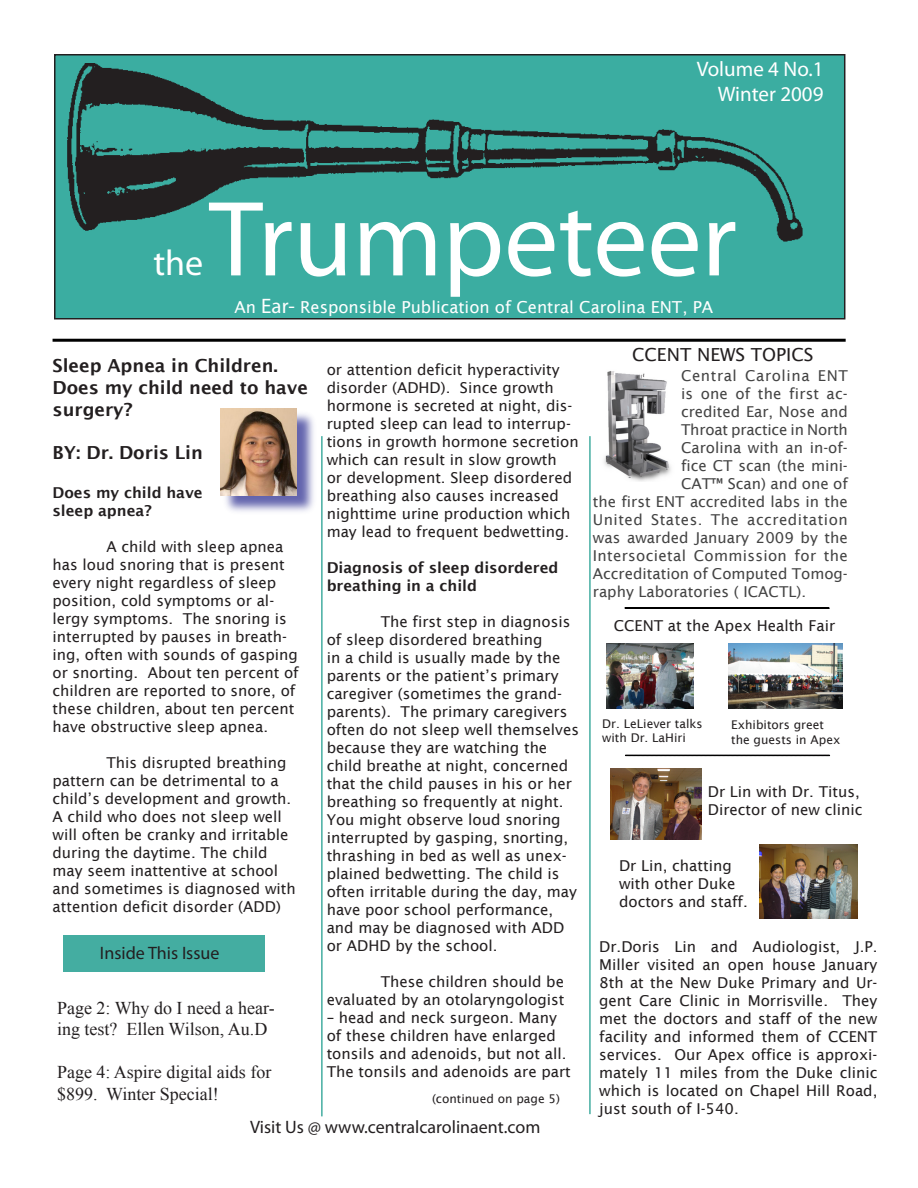
<style>
.page{position:relative;width:918px;height:1188px;background:#fff}
.page>*{position:absolute;margin:0;border:0;box-sizing:border-box;transform-origin:0 0}
.t1{font:108px "Myriad Pro";color:#fff}
.t2{font:36px "Myriad Pro";color:#fff}
.t3{font:21px "Myriad Pro";color:#fff}
.t4{font:18px/21.6px "Times New Roman";color:#231f20}
.t5{font:600 18px/21.6px "Lucida Sans";color:#231f20}
.Body_Text{font:18px "Myriad Pro";color:#231f20}
.t6{font:18px "Lucida Sans";color:#231f20}
.t7{font:16.5px "Lucida Sans";color:#fff}
.t8{font:15px/18px "Lucida Sans";color:#231f20}
.t9{font:15px "Lucida Sans";color:#444}
.t10{font:600 15px/18px "Lucida Sans";color:#231f20}
.t11{font:15px "Lucida Sans";letter-spacing:.035em;color:#444}
.t12{font:15px "Lucida Sans";letter-spacing:.02em;color:#444}
.t13{font:15px "Lucida Sans";letter-spacing:.04em;color:#444}
.t14{font:12px/14.4px "Lucida Sans";color:#231f20}
.s1{font-family:"Myriad Pro";font-size:21px}
</style>
<div class="page">
<div style="left:64px;top:935px;width:201px;height:37px;background:#44ada1"></div>
<div style="left:55px;top:55px;width:790px;height:264px;background:#3bada1"></div>
<div style="left:54px;top:54px;width:791px;height:266px;border:2px solid #231f20"></div>
<hr style="left:321px;top:436px;width:2px;height:680px;background:#44ada1">
<img style="left:68px;top:63px;width:735px;height:178px">
<hr style="left:589px;top:436px;width:2px;height:678px;background:#44ada1">
<hr style="left:53px;top:339px;width:793px;height:3px;background:#000">
<img style="left:604px;top:371px;width:67px;height:111px">
<img style="left:610px;top:769px;width:91px;height:71px">
<img style="left:759px;top:845px;width:99px;height:74px">
<svg style="left:624px;top:607px;width:206px;height:2px"></svg>
<img style="left:606px;top:643px;width:87px;height:66px">
<svg style="left:625px;top:755px;width:205px;height:1px"></svg>
<img style="left:728px;top:643px;width:115px;height:65px">
<div style="left:222px;top:410px;width:95px;height:105px;background:#2e3092;opacity:.75"></div>
<img style="left:221px;top:409px;width:76px;height:86px">
<p class="t3" style="left:697px;top:56px;width:128px">Volume 4 No.1</p>
<p class="t3" style="left:718px;top:81px;width:107px">Winter 2009</p>
<p class="t1" style="left:209px;top:173px;width:529px">Trumpeteer</p>
<p class="t2" style="left:153px;top:241px;width:51px">the</p>
<p class="t7" style="left:234px;top:297px;width:480px">An <span class="s1">Ear-</span> Responsible Publication of Central Carolina ENT, PA</p>
<p class="t5" style="left:52px;top:355px;width:257px">Sleep Apnea in Children.<br>Does my child need to have surgery?</p>
<p class="t5" style="left:52px;top:441px;width:152px">BY: Dr. Doris Lin</p>
<p class="t10" style="left:52px;top:484px;width:152px">Does my child have sleep apnea?</p>
<p class="t8" style="left:52px;top:538px;width:248px;text-indent:54px">A child with sleep apnea has loud snoring that is present every night regardless of sleep position, cold symptoms or al&shy;lergy symptoms. The snoring is interrupted by pauses in breath&shy;ing, often with sounds of gasping or snorting. About ten percent of children are reported to snore, of these children, about ten percent have obstructive sleep apnea.</p>
<p class="t8" style="left:52px;top:754px;width:245px;text-indent:54px">This disrupted breathing pattern can be detrimental to a child’s development and growth.<br>A child who does not sleep well will often be cranky and irritable during the daytime. The child may seem inattentive at school and sometimes is diagnosed with attention deficit disorder (ADD)</p>
<p class="Body_Text" style="left:100px;top:941px;width:121px">Inside This Issue</p>
<p class="t4" style="left:57px;top:997px;width:219px">Page 2: Why do I need a hear&shy;ing test? Ellen Wilson, Au.D</p>
<p class="t4" style="left:57px;top:1061px;width:216px">Page 4: Aspire digital aids for $899. Winter Special!</p>
<p class="t8" style="left:327px;top:360px;width:254px">or attention deficit hyperactivity disorder (ADHD). Since growth hormone is secreted at night, dis&shy;rupted sleep can lead to interrup&shy;tions in growth hormone secretion which can result in slow growth<br>or development. Sleep disordered breathing also causes increased nighttime urine production which may lead to frequent bedwetting.</p>
<p class="t10" style="left:327px;top:558px;width:233px">Diagnosis of sleep disordered breathing in a child</p>
<p class="t8" style="left:327px;top:612px;width:254px;text-indent:54px">The first step in diagnosis of sleep disordered breathing<br>in a child is usually made by the parents or the patient’s primary caregiver (sometimes the grand&shy;parents). The primary caregivers often do not sleep well themselves because they are watching the child breathe at night, concerned that the child pauses in his or her breathing so frequently at night.<br>You might observe loud snoring interrupted by gasping, snorting, thrashing in bed as well as unex&shy;plained bedwetting. The child is often irritable during the day, may have poor school performance, and may be diagnosed with ADD or ADHD by the school.</p>
<p class="t8" style="left:327px;top:972px;width:239px;text-align:right">These children should be evaluated by an otolaryngologist</p>
<p class="t8" style="left:327px;top:1008px;width:246px">– head and neck surgeon. Many of these children have enlarged tonsils and adenoids, but not all.<br>The tonsils and adenoids are part</p>
<p class="t14" style="left:432px;top:1091px;width:129px">(continued on page 5)</p>
<p class="Body_Text" style="left:250px;top:1116px;width:292px">Visit Us @ www.centralcarolinaent.com</p>
<p class="t6" style="left:632px;top:344px;width:183px">CCENT NEWS TOPICS</p>
<p class="t13" style="left:681px;top:367px;width:168px">Central Carolina ENT</p>
<p class="t9" style="left:681px;top:385px;width:168px">is one of the first ac-</p>
<p class="t9" style="left:681px;top:403px;width:168px">credited Ear, Nose and</p>
<p class="t9" style="left:681px;top:421px;width:168px">Throat practice in North</p>
<p class="t9" style="left:681px;top:439px;width:168px">Carolina with an in-of-</p>
<p class="t9" style="left:681px;top:457px;width:168px">fice CT scan (the mini-</p>
<p class="t9" style="left:681px;top:475px;width:168px">CAT™ Scan) and one of</p>
<p class="t9" style="left:593px;top:493px;width:256px">the first ENT accredited labs in the</p>
<p class="t11" style="left:593px;top:511px;width:256px">United States. The accreditation</p>
<p class="t9" style="left:593px;top:529px;width:257px">was awarded January 2009 by the</p>
<p class="t12" style="left:593px;top:547px;width:257px">Intersocietal Commission for the</p>
<p class="t9" style="left:593px;top:565px;width:256px">Accreditation of Computed Tomog-</p>
<p class="t9" style="left:593px;top:583px;width:215px">raphy Laboratories ( ICACTL).</p>
<p class="t8" style="left:614px;top:617px;width:223px">CCENT at the Apex Health Fair</p>
<p class="t14" style="left:602px;top:716px;width:102px">Dr. LeLiever talks</p>
<p class="t14" style="left:602px;top:731px;width:85px">with Dr. LaHiri</p>
<p class="t14" style="left:731px;top:718px;width:111px">Exhibitors greet the guests in Apex</p>
<p class="t8" style="left:708px;top:782px;width:156px">Dr Lin with Dr. Titus,<br>Director of new clinic</p>
<p class="t8" style="left:619px;top:857px;width:130px">Dr Lin, chatting with other Duke doctors and staff.</p>
<p class="t8" style="left:599px;top:938px;width:280px;text-align:justify">Dr.Doris Lin and Audiologist, J.P.<br>Miller visited an open house January 8th at the New Duke Primary and Ur&shy;gent Care Clinic in Morrisville. They met the doctors and staff of the new facility and informed them of CCENT services. Our Apex office is approxi&shy;mately 11 miles from the Duke clinic which is located on Chapel Hill Road, just south of I-540.</p>
</div>
